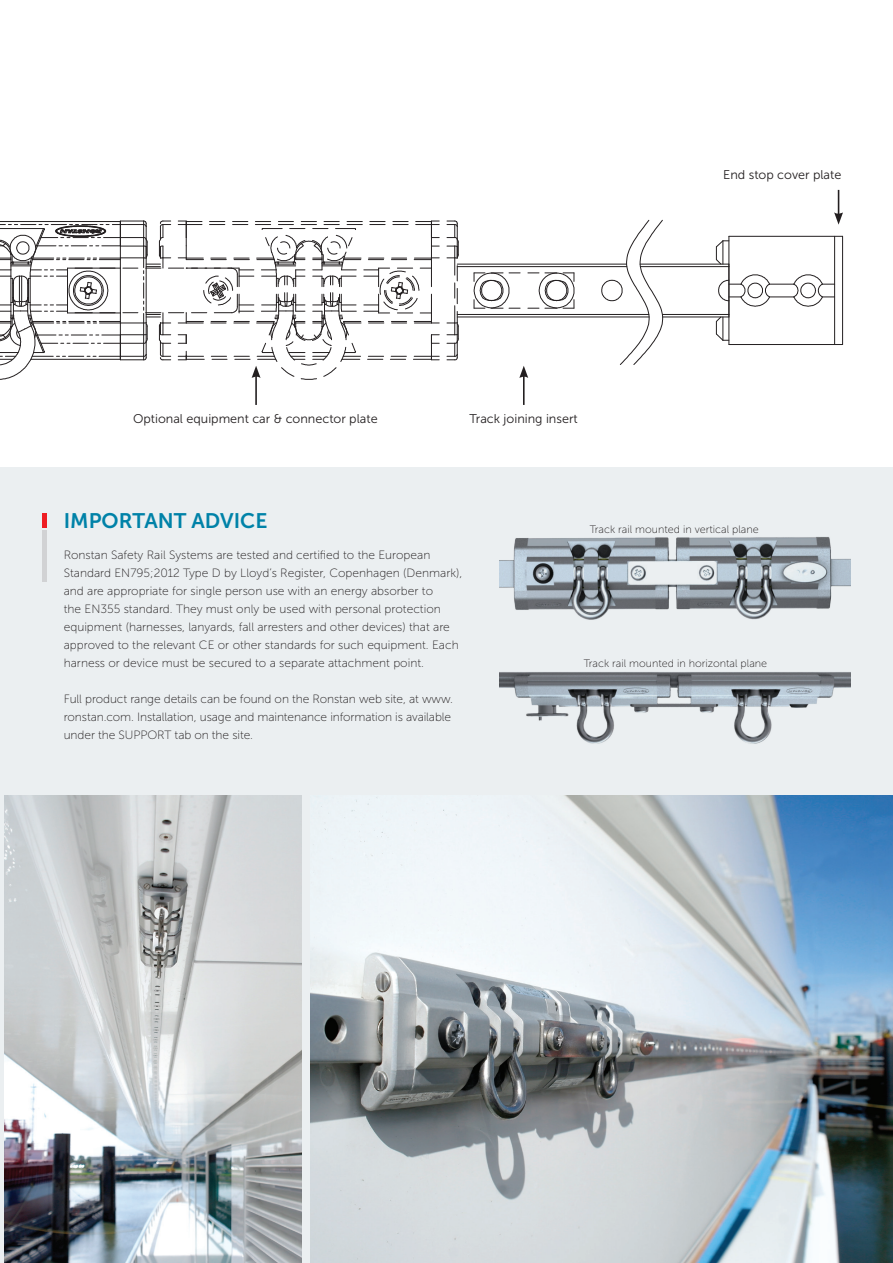
<style>
.page{position:relative;width:893px;height:1263px;background:#fff}
.page>*{position:absolute;margin:0;border:0;box-sizing:border-box;transform-origin:0 0}
.t1{font:21px "Museo Sans 700";color:#0082a8}
.t2{font:12.6px "Museo Sans 300";color:#231f20}
.t3{font:12px/18px "Museo Sans 100";color:#231f20}
.t4{font:10.8px "Museo Sans 100";color:#231f20}
</style>
<div class="page">
<div style="left:0;top:468px;width:893px;height:795px;background:#ebeff1"></div>
<img style="left:310px;top:795px;width:583px;height:468px">
<hr style="left:43px;top:530px;width:4px;height:52px;background:#d1d2d4">
<hr style="left:43px;top:513px;width:4px;height:15px;background:#ee1d23">
<img style="left:4px;top:795px;width:298px;height:468px">
<hr style="left:640px;top:264px;width:89px;height:1px;background:#231f20">
<hr style="left:640px;top:266px;width:89px;height:1px;background:#231f20">
<hr style="left:662px;top:314px;width:67px;height:1px;background:#231f20">
<hr style="left:728px;top:267px;width:1px;height:47px;background:#231f20">
<hr style="left:834px;top:236px;width:1px;height:108px;background:#231f20">
<hr style="left:842px;top:236px;width:1px;height:108px;background:#231f20">
<hr style="left:729px;top:236px;width:1px;height:108px;background:#231f20">
<hr style="left:729px;top:236px;width:114px;height:1px;background:#231f20">
<hr style="left:729px;top:344px;width:114px;height:1px;background:#231f20">
<svg style="left:716px;top:315px;width:13px;height:26px"></svg>
<svg style="left:716px;top:240px;width:13px;height:27px"></svg>
<svg style="left:718px;top:274px;width:117px;height:33px"></svg>
<svg style="left:601px;top:220px;width:62px;height:145px"></svg>
<hr style="left:457px;top:317px;width:192px;height:1px;background:#231f20">
<svg style="left:473px;top:272px;width:47px;height:37px"></svg>
<svg style="left:528px;top:272px;width:47px;height:37px"></svg>
<svg style="left:447px;top:220px;width:12px;height:141px"></svg>
<hr style="left:457px;top:266px;width:170px;height:1px;background:#231f20">
<hr style="left:457px;top:264px;width:170px;height:1px;background:#231f20">
<hr style="left:457px;top:314px;width:192px;height:1px;background:#231f20">
<hr style="left:663px;top:317px;width:66px;height:1px;background:#231f20">
<hr style="left:523px;top:374px;width:2px;height:31px;background:#231f20">
<svg style="left:519px;top:366px;width:9px;height:12px"></svg>
<svg style="left:834px;top:190px;width:9px;height:35px"></svg>
<hr style="left:255px;top:373px;width:2px;height:32px;background:#231f20">
<svg style="left:0;top:220px;width:439px;height:160px"></svg>
<img style="left:499px;top:537px;width:351px;height:83px">
<img style="left:499px;top:672px;width:351px;height:72px">
<p class="t2" style="left:133px;top:411px;width:246px">Optional equipment car &amp; connector plate</p>
<p class="t2" style="left:469px;top:411px;width:110px">Track joining insert</p>
<p class="t2" style="left:723px;top:168px;width:120px">End stop cover plate</p>
<p class="t1" style="left:64px;top:509px;width:205px">IMPORTANT ADVICE</p>
<p class="t3" style="left:64px;top:546px;width:400px">Ronstan Safety Rail Systems are tested and certified to the European Standard EN795;2012 Type D by Lloyd’s Register, Copenhagen (Denmark), and are appropriate for single person use with an energy absorber to<br>the EN355 standard. They must only be used with personal protection equipment (harnesses, lanyards, fall arresters and other devices) that are approved to the relevant CE or other standards for such equipment. Each harness or device must be secured to a separate attachment point.</p>
<p class="t3" style="left:64px;top:690px;width:391px">Full product range details can be found on the Ronstan web site, at www. ronstan.com. Installation, usage and maintenance information is available under the SUPPORT tab on the site.</p>
<p class="t4" style="left:590px;top:523px;width:170px">Track rail mounted in vertical plane</p>
<p class="t4" style="left:584px;top:657px;width:185px">Track rail mounted in horizontal plane</p>
</div>
